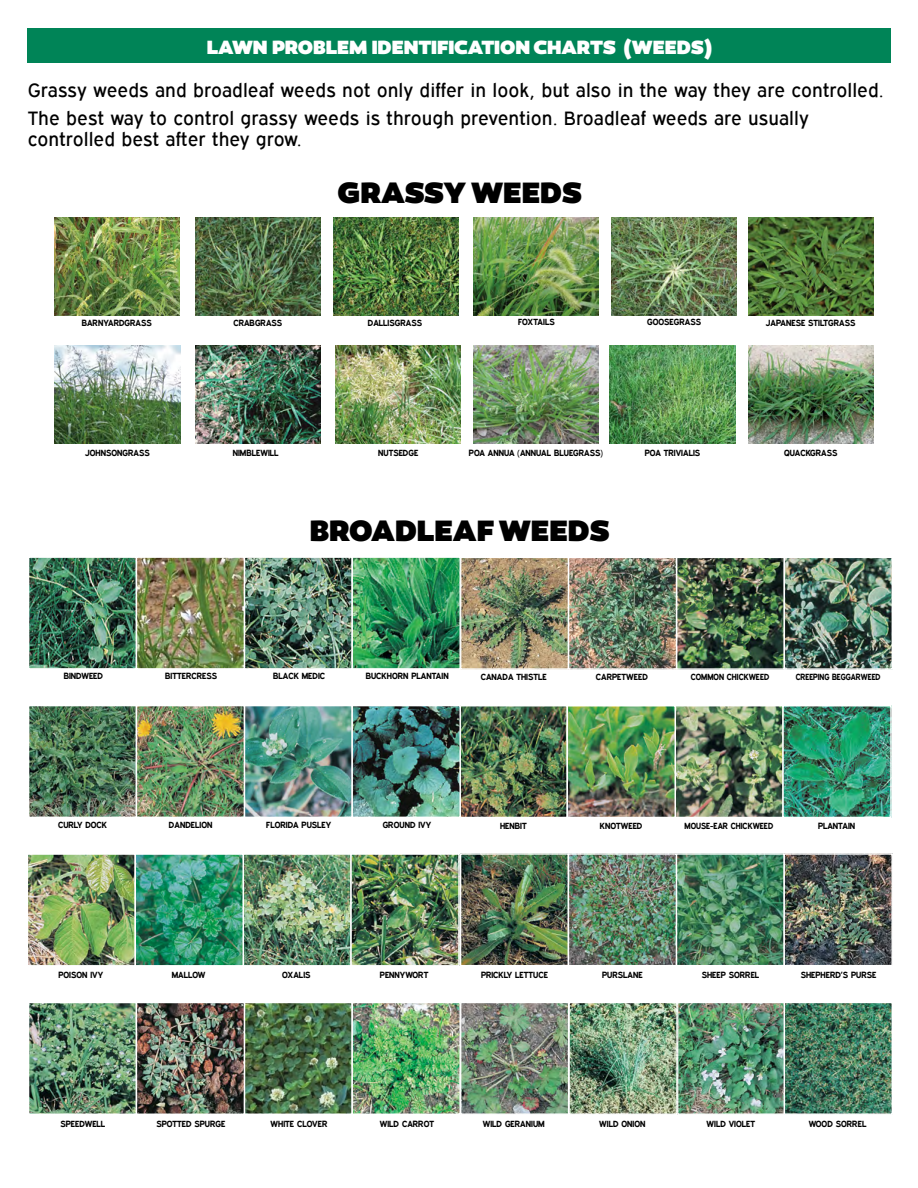
<style>
.page{position:relative;width:918px;height:1188px;background:#fff}
.page>*{position:absolute;margin:0;border:0;box-sizing:border-box;transform-origin:0 0}
.t1{font:900 30px "Canaro W00";color:#000}
.t2{font:19.5px/27.8px "Expressway Rg";color:#000}
.t3{font:900 19.5px "Canaro W00";color:#fff}
.t4{font:700 9px "Expressway Rg";color:#000}
.t5{font:700 9px "Expressway Rg";color:#000;scale:.95 1}
.t6{font:700 9px "Expressway Rg";color:#000;scale:.91 1}
</style>
<div class="page">
<div style="left:27px;top:28px;width:864px;height:35px;background:#008457"></div>
<img style="left:474px;top:217px;width:125px;height:98px">
<img style="left:55px;top:217px;width:125px;height:98px">
<img style="left:336px;top:345px;width:125px;height:98px">
<img style="left:333px;top:217px;width:126px;height:98px">
<img style="left:195px;top:345px;width:126px;height:98px">
<img style="left:612px;top:217px;width:125px;height:98px">
<img style="left:195px;top:217px;width:125px;height:98px">
<img style="left:473px;top:345px;width:126px;height:98px">
<img style="left:748px;top:217px;width:125px;height:98px">
<img style="left:610px;top:345px;width:125px;height:98px">
<img style="left:55px;top:345px;width:125px;height:98px">
<img style="left:748px;top:345px;width:125px;height:98px">
<img style="left:31px;top:1005px;width:752px;height:107px">
<div style="left:460px;top:1002px;width:109px;height:113px;border:2px solid #fff"></div>
<div style="left:677px;top:1002px;width:109px;height:113px;border:2px solid #fff"></div>
<div style="left:568px;top:1002px;width:110px;height:113px;border:2px solid #fff"></div>
<img style="left:787px;top:1005px;width:103px;height:107px">
<div style="left:784px;top:1002px;width:109px;height:113px;border:2px solid #fff"></div>
<img style="left:463px;top:856px;width:427px;height:107px">
<div style="left:460px;top:853px;width:109px;height:113px;border:2px solid #fff"></div>
<div style="left:28px;top:1002px;width:109px;height:113px;border:2px solid #fff"></div>
<div style="left:676px;top:853px;width:109px;height:113px;border:2px solid #fff"></div>
<div style="left:244px;top:1002px;width:109px;height:113px;border:2px solid #fff"></div>
<div style="left:568px;top:853px;width:109px;height:113px;border:2px solid #fff"></div>
<div style="left:136px;top:1002px;width:109px;height:113px;border:2px solid #fff"></div>
<div style="left:783px;top:853px;width:110px;height:113px;border:2px solid #fff"></div>
<div style="left:351px;top:1002px;width:110px;height:113px;border:2px solid #fff"></div>
<img style="left:31px;top:708px;width:858px;height:107px">
<div style="left:459px;top:705px;width:109px;height:113px;border:2px solid #fff"></div>
<img style="left:30px;top:856px;width:427px;height:108px">
<div style="left:27px;top:853px;width:109px;height:114px;border:2px solid #fff"></div>
<div style="left:674px;top:705px;width:110px;height:113px;border:2px solid #fff"></div>
<div style="left:242px;top:853px;width:110px;height:114px;border:2px solid #fff"></div>
<div style="left:567px;top:705px;width:109px;height:113px;border:2px solid #fff"></div>
<div style="left:135px;top:853px;width:109px;height:114px;border:2px solid #fff"></div>
<div style="left:782px;top:705px;width:110px;height:113px;border:2px solid #fff"></div>
<div style="left:350px;top:853px;width:110px;height:114px;border:2px solid #fff"></div>
<img style="left:31px;top:559px;width:859px;height:108px">
<div style="left:460px;top:557px;width:109px;height:113px;border:2px solid #fff"></div>
<div style="left:28px;top:705px;width:109px;height:113px;border:2px solid #fff"></div>
<div style="left:676px;top:557px;width:109px;height:113px;border:2px solid #fff"></div>
<div style="left:244px;top:705px;width:109px;height:113px;border:2px solid #fff"></div>
<div style="left:568px;top:557px;width:109px;height:113px;border:2px solid #fff"></div>
<div style="left:136px;top:705px;width:109px;height:113px;border:2px solid #fff"></div>
<div style="left:784px;top:557px;width:109px;height:113px;border:2px solid #fff"></div>
<div style="left:351px;top:705px;width:110px;height:113px;border:2px solid #fff"></div>
<div style="left:28px;top:556px;width:109px;height:114px;border:2px solid #fff"></div>
<div style="left:244px;top:556px;width:109px;height:114px;border:2px solid #fff"></div>
<div style="left:136px;top:556px;width:109px;height:114px;border:2px solid #fff"></div>
<div style="left:351px;top:556px;width:110px;height:114px;border:2px solid #fff"></div>
<h2 class="t3" style="left:207px;top:35px;width:507px">LAWN PROBLEM IDENTIFICATION CHARTS (WEEDS)</h2>
<h2 class="t2" style="left:28px;top:76px;width:858px">Grassy weeds and broadleaf weeds not only differ in look, but also in the way they are controlled.<br>The best way to control grassy weeds is through prevention. Broadleaf weeds are usually</h2>
<h2 class="t2" style="left:28px;top:125px;width:276px">controlled best after they grow.</h2>
<h1 class="t1" style="left:337px;top:173px;width:246px">GRASSY WEEDS</h1>
<p class="t4" style="left:82px;top:317px;width:72px">BARNYARDGRASS</p>
<p class="t4" style="left:233px;top:317px;width:50px">CRABGRASS</p>
<p class="t4" style="left:368px;top:318px;width:56px">DALLISGRASS</p>
<p class="t4" style="left:518px;top:317px;width:38px">FOXTAILS</p>
<p class="t4" style="left:647px;top:317px;width:56px">GOOSEGRASS</p>
<p class="t4" style="left:766px;top:317px;width:91px">JAPANESE STILTGRASS</p>
<p class="t4" style="left:85px;top:447px;width:66px">JOHNSONGRASS</p>
<p class="t4" style="left:233px;top:447px;width:47px">NIMBLEWILL</p>
<p class="t4" style="left:378px;top:447px;width:42px">NUTSEDGE</p>
<p class="t4" style="left:469px;top:447px;width:135px">POA ANNUA (ANNUAL BLUEGRASS)</p>
<p class="t4" style="left:645px;top:447px;width:57px">POA TRIVIALIS</p>
<p class="t4" style="left:784px;top:447px;width:55px">QUACKGRASS</p>
<h1 class="t1" style="left:310px;top:511px;width:302px">BROADLEAF WEEDS</h1>
<p class="t4" style="left:64px;top:670px;width:41px">BINDWEED</p>
<p class="t4" style="left:165px;top:670px;width:53px">BITTERCRESS</p>
<p class="t4" style="left:273px;top:670px;width:54px">BLACK MEDIC</p>
<p class="t4" style="left:366px;top:670px;width:84px">BUCKHORN PLANTAIN</p>
<p class="t4" style="left:481px;top:671px;width:68px">CANADA THISTLE</p>
<p class="t4" style="left:596px;top:671px;width:53px">CARPETWEED</p>
<p class="t5" style="left:691px;top:671px;width:84px">COMMON CHICKWEED</p>
<p class="t6" style="left:796px;top:671px;width:95px">CREEPING BEGGARWEED</p>
<p class="t4" style="left:58px;top:820px;width:51px">CURLY DOCK</p>
<p class="t4" style="left:169px;top:820px;width:45px">DANDELION</p>
<p class="t4" style="left:266px;top:820px;width:67px">FLORIDA PUSLEY</p>
<p class="t4" style="left:383px;top:820px;width:50px">GROUND IVY</p>
<p class="t4" style="left:500px;top:821px;width:28px">HENBIT</p>
<p class="t4" style="left:600px;top:821px;width:44px">KNOTWEED</p>
<p class="t5" style="left:685px;top:821px;width:95px">MOUSE-EAR CHICKWEED</p>
<p class="t4" style="left:818px;top:821px;width:39px">PLANTAIN</p>
<p class="t4" style="left:58px;top:969px;width:46px">POISON IVY</p>
<p class="t4" style="left:172px;top:969px;width:35px">MALLOW</p>
<p class="t4" style="left:282px;top:969px;width:30px">OXALIS</p>
<p class="t4" style="left:380px;top:969px;width:50px">PENNYWORT</p>
<p class="t4" style="left:481px;top:970px;width:69px">PRICKLY LETTUCE</p>
<p class="t4" style="left:602px;top:970px;width:42px">PURSLANE</p>
<p class="t4" style="left:702px;top:970px;width:59px">SHEEP SORREL</p>
<p class="t4" style="left:801px;top:970px;width:77px">SHEPHERD’S PURSE</p>
<p class="t4" style="left:61px;top:1118px;width:46px">SPEEDWELL</p>
<p class="t4" style="left:156px;top:1118px;width:71px">SPOTTED SPURGE</p>
<p class="t4" style="left:271px;top:1118px;width:58px">WHITE CLOVER</p>
<p class="t4" style="left:380px;top:1118px;width:56px">WILD CARROT</p>
<p class="t4" style="left:483px;top:1118px;width:63px">WILD GERANIUM</p>
<p class="t4" style="left:599px;top:1118px;width:48px">WILD ONION</p>
<p class="t4" style="left:707px;top:1118px;width:50px">WILD VIOLET</p>
<p class="t4" style="left:809px;top:1118px;width:59px">WOOD SORREL</p>
</div>
